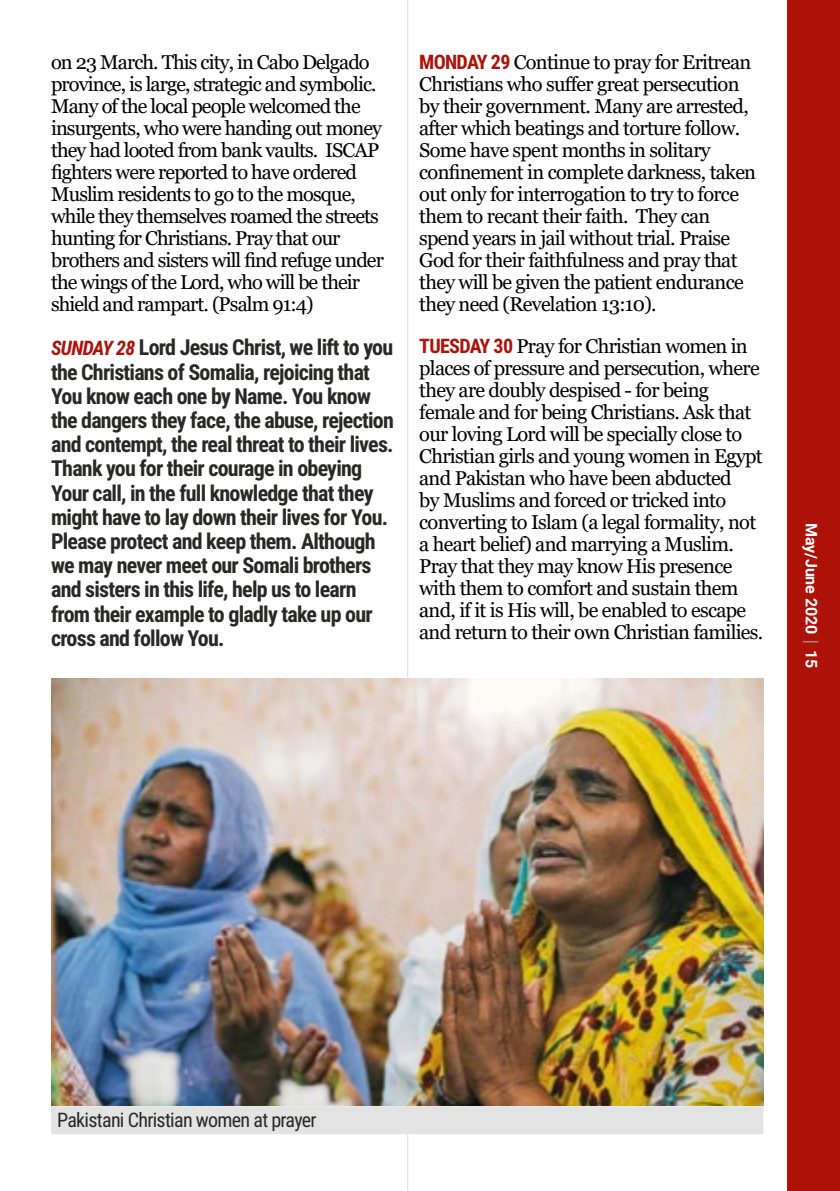
<style>
.page{position:relative;width:840px;height:1191px;background:#fff}
.page>*{position:absolute;margin:0;border:0;box-sizing:border-box;transform-origin:0 0}
.t1{font:700 22px/24.2px "Roboto Condensed";letter-spacing:-.035em;color:#282827}
.t2{font:20px/22px "Georgia";letter-spacing:-.035em;color:#000}
.t3{font:20px "Roboto Condensed";letter-spacing:-.035em;color:#282827}
.t4{font:700 16px "Roboto";letter-spacing:-.01em;color:#fff}
.s1{font-style:italic;font-size:20px;color:#ae130a}
.s2{font-family:"Roboto Condensed";font-weight:700;color:#ae130a}
</style>
<div class="page">
<div style="left:787px;top:0;width:52px;height:1191px;background:#ae130a"></div>
<svg style="left:803px;top:641px;width:14px;height:1px"></svg>
<hr style="left:407px;top:0;width:1px;height:1191px;background:#dadada">
<img style="left:51px;top:678px;width:712px;height:427px">
<div style="left:51px;top:1106px;width:712px;height:28px;background:#e3e3e3"></div>
<p class="t2" style="left:51px;top:52px;width:334px">on 23 March. This city, in Cabo Delgado province, is large, strategic and symbolic.<br>Many of the local people welcomed the insurgents, who were handing out money they had looted from bank vaults. ISCAP fighters were reported to have ordered Muslim residents to go to the mosque, while they themselves roamed the streets hunting for Christians. Pray that our brothers and sisters will find refuge under the wings of the Lord, who will be their shield and rampart. (Psalm 91:4)</p>
<p class="t1" style="left:51px;top:334px;width:344px"><span class="s1">SUNDAY 28</span> Lord Jesus Christ, we lift to you the Christians of Somalia, rejoicing that You know each one by Name. You know the dangers they face, the abuse, rejection and contempt, the real threat to their lives.<br>Thank you for their courage in obeying Your call, in the full knowledge that they might have to lay down their lives for You.<br>Please protect and keep them. Although we may never meet our Somali brothers and sisters in this life, help us to learn from their example to gladly take up our cross and follow You.</p>
<p class="t2" style="left:419px;top:52px;width:338px"><span class="s2">MONDAY 29</span> Continue to pray for Eritrean Christians who suffer great persecution by their government. Many are arrested, after which beatings and torture follow.<br>Some have spent months in solitary confinement in complete darkness, taken out only for interrogation to try to force them to recant their faith. They can spend years in jail without trial. Praise God for their faithfulness and pray that they will be given the patient endurance they need (Revelation 13:10).</p>
<p class="t2" style="left:419px;top:336px;width:345px"><span class="s2">TUESDAY 30</span> Pray for Christian women in places of pressure and persecution, where they are doubly despised - for being female and for being Christians. Ask that our loving Lord will be specially close to Christian girls and young women in Egypt and Pakistan who have been abducted<br>by Muslims and forced or tricked into converting to Islam (a legal formality, not a heart belief) and marrying a Muslim.<br>Pray that they may know His presence with them to comfort and sustain them and, if it is His will, be enabled to escape and return to their own Christian families.</p>
<p class="t4" style="left:822px;top:523px;width:146px;rotate:90deg">May/June 2020 15</p>
<p class="t3" style="left:57px;top:1106px;width:261px">Pakistani Christian women at prayer</p>
</div>
